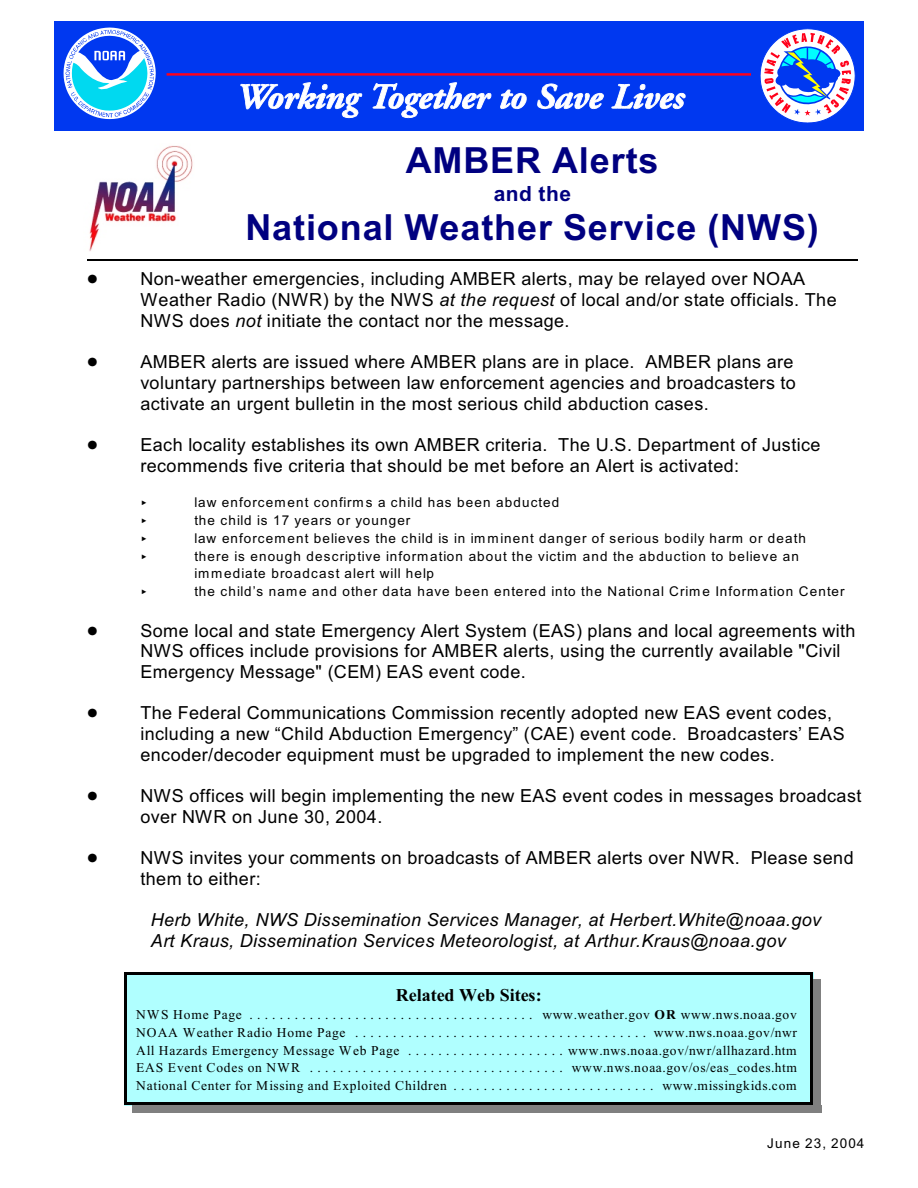
<style>
.page{position:relative;width:918px;height:1188px;background:#fff}
.page>*{position:absolute;margin:0;border:0;box-sizing:border-box;transform-origin:0 0}
.t1{font:700 36px "Arial";letter-spacing:.025em;color:#000080}
.t2{font:700 21px "Arial";letter-spacing:.025em;color:#000080}
.t3{font:18px/20.7px "Arial";letter-spacing:.025em;color:#000}
.t4{font:italic 18px/20.9px "Arial";letter-spacing:.02em;color:#000}
.t5{font:700 18px "Times New Roman";color:#000}
.t6{font:13.5px/17.7px "Times New Roman";letter-spacing:.05em;color:#000;text-align:justify}
.t7{font:13.5px/17.7px "Arial";letter-spacing:.085em;color:#000}
.s1{font-style:italic}
.s2{font-weight:700}
</style>
<div class="page">
<div style="left:54px;top:22px;width:809px;height:109px;background:#0038f0"></div>
<hr style="left:167px;top:73px;width:584px;height:3px;background:#ff001a">
<svg style="left:64px;top:28px;width:92px;height:91px"></svg>
<svg style="left:760px;top:28px;width:96px;height:95px"></svg>
<svg style="left:241px;top:82px;width:121px;height:36px"></svg>
<svg style="left:373px;top:82px;width:118px;height:36px"></svg>
<svg style="left:500px;top:90px;width:27px;height:19px"></svg>
<svg style="left:537px;top:84px;width:67px;height:25px"></svg>
<svg style="left:612px;top:84px;width:74px;height:25px"></svg>
<img style="left:89px;top:145px;width:104px;height:106px">
<div style="left:124px;top:972px;width:689px;height:133px;background:#b0ffff"></div>
<hr style="left:124px;top:972px;width:3px;height:133px;background:#000">
<hr style="left:811px;top:972px;width:2px;height:133px;background:#000">
<hr style="left:124px;top:972px;width:689px;height:3px;background:#000">
<hr style="left:124px;top:1102px;width:689px;height:3px;background:#000">
<div style="left:813px;top:980px;width:8px;height:133px;background:#808080"></div>
<div style="left:132px;top:1105px;width:689px;height:8px;background:#808080"></div>
<hr style="left:87px;top:259px;width:771px;height:2px;background:#000">
<h1 class="t1" style="left:406px;top:147px;width:254px">AMBER Alerts</h1>
<p class="t2" style="left:494px;top:186px;width:79px">and the</p>
<h1 class="t1" style="left:245px;top:214px;width:575px">National Weather Service (NWS)</h1>
<p class="t3" style="left:140px;top:270px;width:698px">Non-weather emergencies, including AMBER alerts, may be relayed over NOAA<br>Weather Radio (NWR) by the NWS <span class="s1">at the request</span> of local and/or state officials. The<br>NWS does <span class="s1">not</span> initiate the contact nor the message.</p>
<p class="t3" style="left:140px;top:353px;width:657px">AMBER alerts are issued where AMBER plans are in place. AMBER plans are voluntary partnerships between law enforcement agencies and broadcasters to activate an urgent bulletin in the most serious child abduction cases.</p>
<p class="t3" style="left:140px;top:436px;width:681px">Each locality establishes its own AMBER criteria. The U.S. Department of Justice recommends five criteria that should be met before an Alert is activated:</p>
<p class="t7" style="left:194px;top:495px;width:652px">law enforcement confirms a child has been abducted<br>the child is 17 years or younger<br>law enforcement believes the child is in imminent danger of serious bodily harm or death<br>there is enough descriptive information about the victim and the abduction to believe an immediate broadcast alert will help<br>the child’s name and other data have been entered into the National Crime Information Center</p>
<p class="t3" style="left:140px;top:622px;width:717px">Some local and state Emergency Alert System (EAS) plans and local agreements with<br>NWS offices include provisions for AMBER alerts, using the currently available "Civil<br>Emergency Message" (CEM) EAS event code.</p>
<p class="t3" style="left:140px;top:704px;width:706px">The Federal Communications Commission recently adopted new EAS event codes, including a new “Child Abduction Emergency” (CAE) event code. Broadcasters’ EAS encoder/decoder equipment must be upgraded to implement the new codes.</p>
<p class="t3" style="left:140px;top:787px;width:723px">NWS offices will begin implementing the new EAS event codes in messages broadcast over NWR on June 30, 2004.</p>
<p class="t3" style="left:140px;top:849px;width:715px">NWS invites your comments on broadcasts of AMBER alerts over NWR. Please send them to either:</p>
<p class="t4" style="left:151px;top:911px;width:672px">Herb White, NWS Dissemination Services Manager, at Herbert.White@noaa.gov<br>Art Kraus, Dissemination Services Meteorologist, at Arthur.Kraus@noaa.gov</p>
<p class="t5" style="left:396px;top:989px;width:147px">Related Web Sites:</p>
<p class="t6" style="left:136px;top:1007px;width:663px">NWS Home Page ...................................... www.weather.gov <span class="s2">OR</span> www.nws.noaa.gov NOAA Weather Radio Home Page ....................................... www.nws.noaa.gov/nwr All Hazards Emergency Message Web Page . . . . . . . . . . . . . . . . . . . . . www.nws.noaa.gov/nwr/allhazard.htm EAS Event Codes on NWR . . . . . . . . . . . . . . . . . . . . . . . . . . . . . . . . . . www.nws.noaa.gov/os/eas_codes.htm National Center for Missing and Exploited Children . . . . . . . . . . . . . . . . . . . . . . . . . . . www.missingkids.com</p>
<p class="t7" style="left:767px;top:1135px;width:99px">June 23, 2004</p>
</div>
